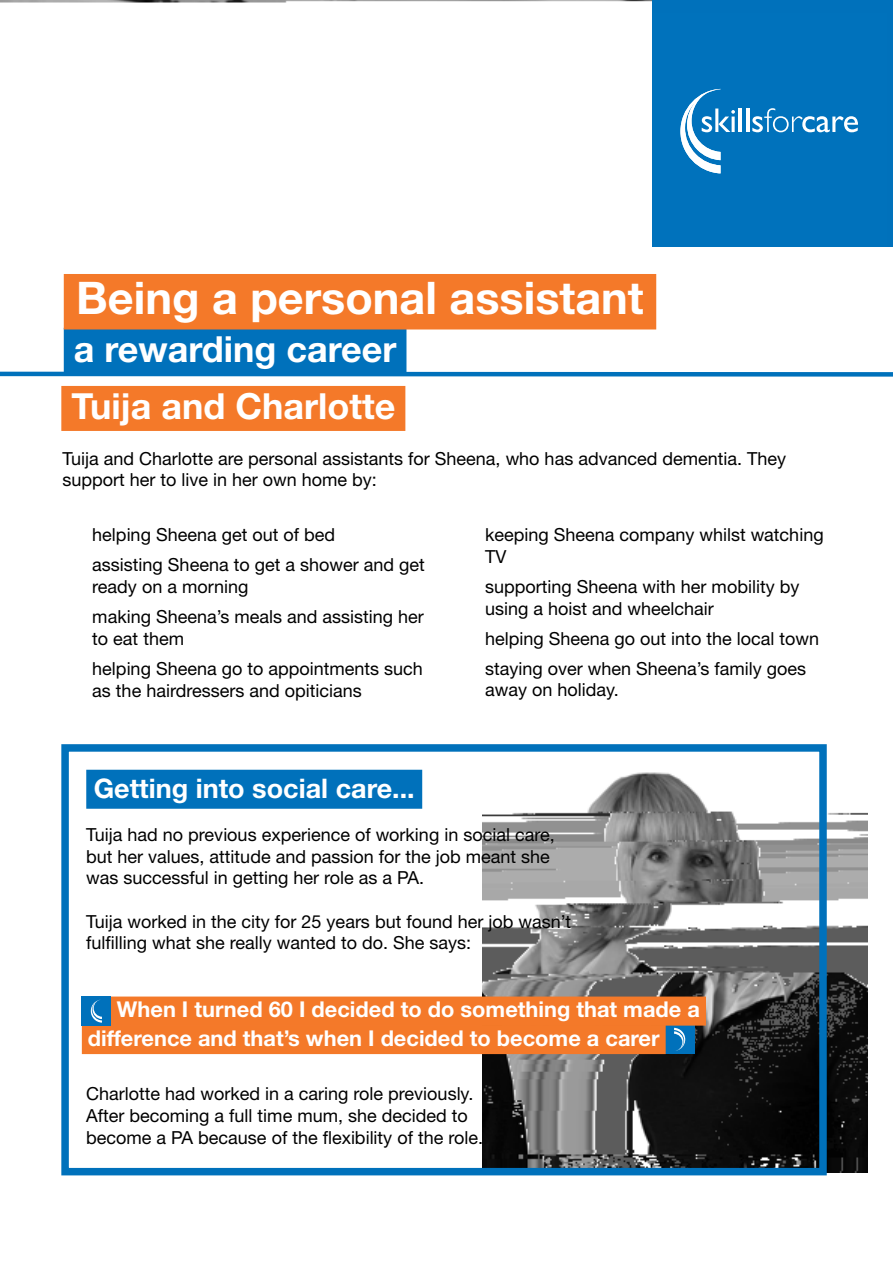
<style>
.page{position:relative;width:893px;height:1263px;background:#fff}
.page>*{position:absolute;margin:0;border:0;box-sizing:border-box;transform-origin:0 0}
.t1{font:700 45px "Helvetica Neue LT Std";color:#fff}
.t2{font:700 36px "Helvetica Neue LT Std";color:#fff}
.t3{font:700 27px "Helvetica Neue LT Std";color:#fff}
.t4{font:700 21.75px/28.5px "Helvetica Neue LT Std";color:#fff}
.t5{font:18px/21.6px "Helvetica Neue LT Std";color:#000}
</style>
<div class="page">
<img style="left:483px;top:772px;width:384px;height:400px">
<div style="left:665px;top:1025px;width:29px;height:29px;background:#0071bb"></div>
<svg style="left:674px;top:1028px;width:11px;height:23px"></svg>
<img style="left:0;top:0;width:657px;height:369px">
<div style="left:61px;top:744px;width:766px;height:431px;border:8px solid #0071bb"></div>
<div style="left:86px;top:770px;width:336px;height:39px;background:#0071bb"></div>
<div style="left:111px;top:996px;width:595px;height:29px;background:#f47929"></div>
<div style="left:82px;top:1025px;width:584px;height:29px;background:#f47929"></div>
<div style="left:82px;top:996px;width:29px;height:29px;background:#0071bb"></div>
<svg style="left:91px;top:999px;width:11px;height:24px"></svg>
<div style="left:64px;top:328px;width:342px;height:48px;background:#0071bb"></div>
<div style="left:64px;top:274px;width:592px;height:55px;background:#f47929"></div>
<div style="left:61px;top:386px;width:344px;height:45px;background:#f47929"></div>
<div style="left:653px;top:0;width:240px;height:247px;background:#0071bb"></div>
<svg style="left:680px;top:89px;width:55px;height:84px"></svg>
<hr style="left:739px;top:109px;width:3px;height:23px;background:#fff">
<hr style="left:746px;top:109px;width:3px;height:23px;background:#fff">
<svg style="left:752px;top:108px;width:106px;height:24px"></svg>
<svg style="left:0;top:369px;width:893px;height:8px"></svg>
<h1 class="t1" style="left:76px;top:270px;width:569px">Being a personal assistant</h1>
<h2 class="t2" style="left:74px;top:327px;width:324px">a rewarding career</h2>
<h2 class="t2" style="left:71px;top:384px;width:325px">Tuija and Charlotte</h2>
<p class="t5" style="left:63px;top:447px;width:725px">Tuija and Charlotte are personal assistants for Sheena, who has advanced dementia. They support her to live in her own home by:</p>
<p class="t5" style="left:92px;top:520px;width:334px;line-height:30.2px">helping Sheena get out of bed<br>assisting Sheena to get a shower and get</p>
<p class="t5" style="left:92px;top:571px;width:333px;line-height:30.2px">ready on a morning<br>making Sheena’s meals and assisting her</p>
<p class="t5" style="left:92px;top:623px;width:332px;line-height:30.2px">to eat them<br>helping Sheena go to appointments such</p>
<p class="t5" style="left:92px;top:679px;width:271px">as the hairdressers and opiticians</p>
<p class="t5" style="left:485px;top:524px;width:340px">keeping Sheena company whilst watching<br>TV</p>
<p class="t5" style="left:485px;top:576px;width:316px">supporting Sheena with her mobility by using a hoist and wheelchair</p>
<p class="t5" style="left:485px;top:623px;width:335px;line-height:30.2px">helping Sheena go out into the local town staying over when Sheena’s family goes</p>
<p class="t5" style="left:485px;top:679px;width:135px">away on holiday.</p>
<h3 class="t3" style="left:94px;top:772px;width:322px">Getting into social care...</h3>
<p class="t5" style="left:86px;top:824px;width:470px">Tuija had no previous experience of working in social care, but her values, attitude and passion for the job meant she was successful in getting her role as a PA.</p>
<p class="t5" style="left:86px;top:910px;width:486px">Tuija worked in the city for 25 years but found her job wasn’t fulfilling what she really wanted to do. She says:</p>
<p class="t4" style="left:88px;top:995px;width:613px;text-indent:29px">When I turned 60 I decided to do something that made a difference and that’s when I decided to become a carer</p>
<p class="t5" style="left:86px;top:1083px;width:398px">Charlotte had worked in a caring role previously.<br>After becoming a full time mum, she decided to become a PA because of the flexibility of the role.</p>
</div>
